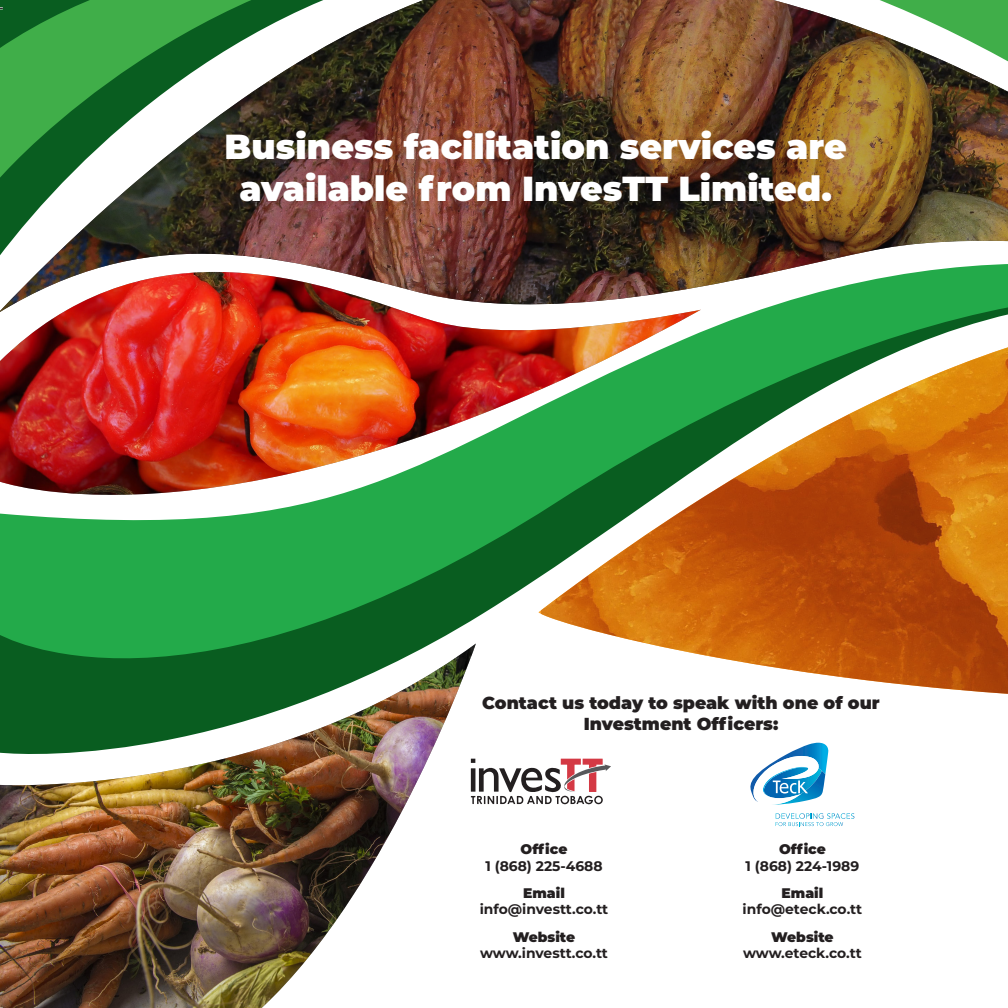
<style>
.page{position:relative;width:1008px;height:1008px;background:#fff}
.page>*{position:absolute;margin:0;border:0;box-sizing:border-box;transform-origin:0 0}
.t1{font:900 34.65px/41.6px "Montserrat";color:#fff;text-align:center}
.t2{font:900 17.32px/20.8px "Montserrat";color:#231f20;text-align:center}
.t3{font:700 13.83px/16.6px "Montserrat";color:#231f20;text-align:center}
.s1{font-weight:900}
</style>
<div class="page">
<svg style="left:776px;top:813px;width:78px;height:13px"></svg>
<svg style="left:750px;top:743px;width:79px;height:62px"></svg>
<img style="left:0;top:741px;width:476px;height:267px">
<img style="left:492px;top:0;width:516px;height:193px">
<svg style="left:0;top:0;width:492px;height:193px;background:#814e3a"></svg>
<svg style="left:0;top:0;width:407px;height:180px"></svg>
<img style="left:0;top:193px;width:1008px;height:548px">
<svg style="left:471px;top:759px;width:140px;height:45px"></svg>
<p class="t1" style="left:225px;top:124px;width:624px">Business facilitation services are available from InvesTT Limited.</p>
<p class="t2" style="left:482px;top:692px;width:399px">Contact us today to speak with one of our<br>Investment Officers:</p>
<p class="t3" style="left:485px;top:840px;width:119px"><span class="s1">Office<br></span>1 (868) 225-4688</p>
<p class="t3" style="left:746px;top:840px;width:115px"><span class="s1">Office<br></span>1 (868) 224-1989</p>
<p class="t3" style="left:480px;top:884px;width:130px"><span class="s1">Email </span>info@investt.co.tt</p>
<p class="t3" style="left:743px;top:884px;width:121px"><span class="s1">Email </span>info@eteck.co.tt</p>
<p class="t3" style="left:480px;top:928px;width:129px"><span class="s1">Website </span>www.investt.co.tt</p>
<p class="t3" style="left:743px;top:928px;width:120px"><span class="s1">Website </span>www.eteck.co.tt</p>
</div>
